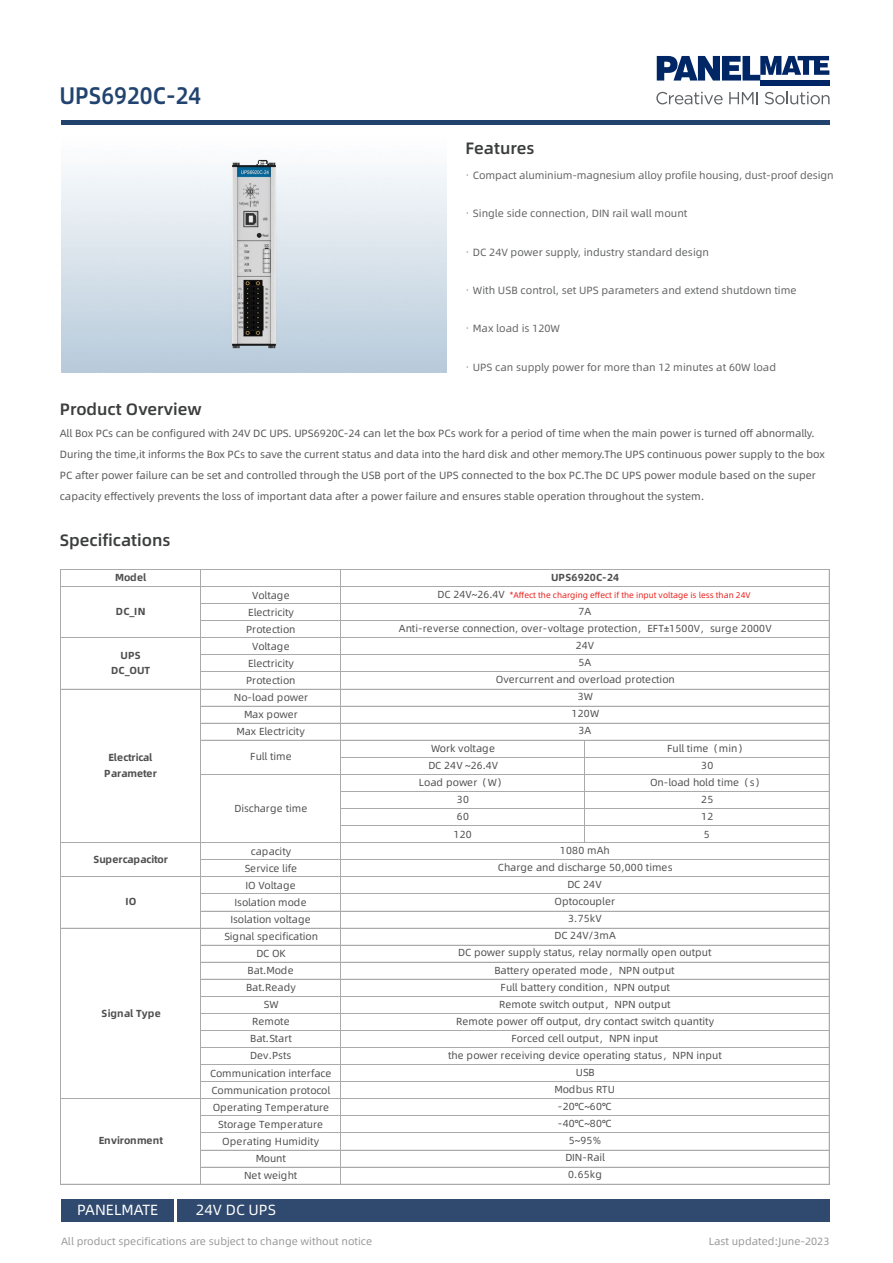
<style>
.page{position:relative;width:893px;height:1263px;background:#fff}
.page>*{position:absolute;margin:0;border:0;box-sizing:border-box;transform-origin:0 0}
.t1{font:500 24px "Alibaba Pu Hui Ti";color:#21436f;scale:.92 1}
.t2{font:500 16.5px "Alibaba Pu Hui Ti";color:#3c3d3d}
.t3{font:14.7px "Alibaba Pu Hui Ti";color:#fff}
.t4{font:10.5px/21px "Alibaba Pu Hui Ti";letter-spacing:-.005em;color:#595757}
.t5{font:10.5px "Alibaba Pu Hui Ti";color:#626363}
.t6{font:10.5px "Alibaba Pu Hui Ti";color:#999899}
.t7{font:10.2px/17.1px "Alibaba Pu Hui Ti";letter-spacing:-.005em;color:#504f4f;text-align:center}
.t8{font:700 10.2px/15.8px "Alibaba Pu Hui Ti";letter-spacing:.005em;color:#504f4f;text-align:center}
.t9{font:700 10.2px "Alibaba Pu Hui Ti";letter-spacing:-.015em;color:#504f4f}
.t10{font:700 10.2px "Alibaba Pu Hui Ti";letter-spacing:-.02em;color:#504f4f}
.t11{font:8.25px "Alibaba Pu Hui Ti";color:#e71c17}
.s1{font-family:"Adobe Song Std";font-weight:300}
.s2{font-size:10.2px;color:#504f4f}
</style>
<div class="page">
<img style="left:62px;top:159px;width:385px;height:213px">
<div style="left:61px;top:1199px;width:112px;height:22px;background:#30496e"></div>
<div style="left:177px;top:1199px;width:652px;height:22px;background:#30496e"></div>
<hr style="left:61px;top:120px;width:768px;height:4px;background:#21436d">
<svg style="left:656px;top:92px;width:67px;height:12px"></svg>
<svg style="left:729px;top:92px;width:29px;height:12px"></svg>
<svg style="left:765px;top:92px;width:64px;height:12px"></svg>
<svg style="left:657px;top:56px;width:172px;height:25px"></svg>
<div style="left:760px;top:81px;width:69px;height:5px;background:#002666"></div>
<hr style="left:61px;top:569px;width:1px;height:615px;background:#abaaaa">
<hr style="left:200px;top:570px;width:1px;height:614px;background:#abaaaa">
<hr style="left:340px;top:570px;width:1px;height:614px;background:#abaaaa">
<hr style="left:829px;top:570px;width:1px;height:614px;background:#abaaaa">
<hr style="left:584px;top:741px;width:1px;height:102px;background:#abaaaa">
<hr style="left:61px;top:569px;width:768px;height:1px;background:#abaaaa">
<hr style="left:61px;top:586px;width:768px;height:1px;background:#abaaaa">
<hr style="left:201px;top:603px;width:628px;height:1px;background:#abaaaa">
<hr style="left:201px;top:620px;width:628px;height:1px;background:#abaaaa">
<hr style="left:61px;top:637px;width:768px;height:1px;background:#abaaaa">
<hr style="left:201px;top:654px;width:628px;height:1px;background:#abaaaa">
<hr style="left:201px;top:672px;width:628px;height:1px;background:#abaaaa">
<hr style="left:61px;top:689px;width:768px;height:1px;background:#abaaaa">
<hr style="left:201px;top:706px;width:628px;height:1px;background:#abaaaa">
<hr style="left:201px;top:723px;width:628px;height:1px;background:#abaaaa">
<hr style="left:201px;top:740px;width:628px;height:1px;background:#abaaaa">
<hr style="left:341px;top:757px;width:488px;height:1px;background:#abaaaa">
<hr style="left:201px;top:774px;width:628px;height:1px;background:#abaaaa">
<hr style="left:341px;top:791px;width:488px;height:1px;background:#abaaaa">
<hr style="left:341px;top:808px;width:488px;height:1px;background:#abaaaa">
<hr style="left:341px;top:825px;width:488px;height:1px;background:#abaaaa">
<hr style="left:61px;top:842px;width:768px;height:1px;background:#abaaaa">
<hr style="left:201px;top:859px;width:628px;height:1px;background:#abaaaa">
<hr style="left:61px;top:876px;width:768px;height:1px;background:#abaaaa">
<hr style="left:201px;top:893px;width:628px;height:1px;background:#abaaaa">
<hr style="left:201px;top:911px;width:628px;height:1px;background:#abaaaa">
<hr style="left:61px;top:928px;width:768px;height:1px;background:#abaaaa">
<hr style="left:201px;top:945px;width:628px;height:1px;background:#abaaaa">
<hr style="left:201px;top:962px;width:628px;height:1px;background:#abaaaa">
<hr style="left:201px;top:979px;width:628px;height:1px;background:#abaaaa">
<hr style="left:201px;top:996px;width:628px;height:1px;background:#abaaaa">
<hr style="left:201px;top:1013px;width:628px;height:1px;background:#abaaaa">
<hr style="left:201px;top:1030px;width:628px;height:1px;background:#abaaaa">
<hr style="left:201px;top:1047px;width:628px;height:1px;background:#abaaaa">
<hr style="left:201px;top:1064px;width:628px;height:1px;background:#abaaaa">
<hr style="left:201px;top:1081px;width:628px;height:1px;background:#abaaaa">
<hr style="left:61px;top:1098px;width:768px;height:1px;background:#abaaaa">
<hr style="left:201px;top:1115px;width:628px;height:1px;background:#abaaaa">
<hr style="left:201px;top:1132px;width:628px;height:1px;background:#abaaaa">
<hr style="left:201px;top:1150px;width:628px;height:1px;background:#abaaaa">
<hr style="left:201px;top:1167px;width:628px;height:1px;background:#abaaaa">
<hr style="left:61px;top:1184px;width:768px;height:1px;background:#abaaaa">
<h1 class="t1" style="left:59px;top:77px;width:156px">UPS6920C-24</h1>
<h2 class="t2" style="left:60px;top:397px;width:143px">Product Overview</h2>
<h2 class="t2" style="left:465px;top:136px;width:71px">Features</h2>
<p class="t5" style="left:462px;top:168px;width:373px"><span class="s1">·</span>Compact aluminium-magnesium alloy profile housing, dust-proof design</p>
<p class="t5" style="left:462px;top:206px;width:227px"><span class="s1">·</span>Single side connection, DIN rail wall mount</p>
<p class="t5" style="left:462px;top:244px;width:248px"><span class="s1">·</span>DC 24V power supply, industry standard design</p>
<p class="t5" style="left:462px;top:282px;width:336px"><span class="s1">·</span>With USB control, set UPS parameters and extend shutdown time</p>
<p class="t5" style="left:462px;top:321px;width:99px"><span class="s1">·</span>Max load is 120W</p>
<p class="t5" style="left:462px;top:359px;width:315px"><span class="s1">·</span>UPS can supply power for more than 12 minutes at 60W load</p>
<p class="t4" style="left:60px;top:422px;width:767px">All Box PCs can be configured with 24V DC UPS. UPS6920C-24 can let the box PCs work for a period of time when the main power is turned off abnormally.<br>During the time,it informs the Box PCs to save the current status and data into the hard disk and other memory.The UPS continuous power supply to the box PC after power failure can be set and controlled through the USB port of the UPS connected to the box PC.The DC UPS power module based on the super capacity effectively prevents the loss of important data after a power failure and ensures stable operation throughout the system.</p>
<h2 class="t2" style="left:60px;top:528px;width:112px">Specifications</h2>
<p class="t8" style="left:115px;top:569px;width:33px">Model</p>
<p class="t8" style="left:116px;top:603px;width:31px">DC_IN</p>
<p class="t8" style="left:111px;top:647px;width:41px">UPS<br>DC_OUT</p>
<p class="t7" style="left:234px;top:586px;width:76px">Voltage<br>Electricity<br>Protection<br>Voltage<br>Electricity<br>Protection<br>No-load power<br>Max power<br>Max Electricity</p>
<p class="t10" style="left:108px;top:749px;width:46px">Electrical</p>
<p class="t7" style="left:250px;top:748px;width:43px">Full time</p>
<p class="t8" style="left:104px;top:765px;width:54px">Parameter</p>
<p class="t9" style="left:93px;top:851px;width:76px">Supercapacitor</p>
<p class="t8" style="left:125px;top:893px;width:13px">IO</p>
<p class="t8" style="left:102px;top:1004px;width:61px">Signal Type</p>
<p class="t8" style="left:99px;top:1132px;width:66px">Environment</p>
<p class="t7" style="left:235px;top:799px;width:74px">Discharge time</p>
<p class="t7" style="left:210px;top:842px;width:123px">capacity<br>Service life<br>IO Voltage<br>Isolation mode<br>Isolation voltage<br>Signal specification<br>DC OK<br>Bat.Mode<br>Bat.Ready<br>SW<br>Remote<br>Bat.Start<br>Dev.Psts<br>Communication interface<br>Communication protocol<br>Operating Temperature<br>Storage Temperature<br>Operating Humidity<br>Mount<br>Net weight</p>
<p class="t8" style="left:551px;top:569px;width:70px">UPS6920C-24</p>
<p class="t11" style="left:438px;top:589px;width:314px"><span class="s2">DC 24V~26.4V</span> *Affect the charging effect if the input voltage is less than 24V</p>
<p class="t7" style="left:578px;top:602px;width:14px">7A</p>
<p class="t7" style="left:399px;top:619px;width:374px">Anti-reverse connection, over-voltage protection，EFT±1500V，surge 2000V</p>
<p class="t7" style="left:576px;top:636px;width:20px">24V</p>
<p class="t7" style="left:578px;top:653px;width:14px">5A</p>
<p class="t7" style="left:496px;top:670px;width:180px">Overcurrent and overload protection</p>
<p class="t7" style="left:578px;top:687px;width:17px">3W</p>
<p class="t7" style="left:572px;top:705px;width:29px">120W<br>3A</p>
<p class="t7" style="left:431px;top:739px;width:65px">Work voltage</p>
<p class="t7" style="left:667px;top:739px;width:82px">Full time（min）</p>
<p class="t7" style="left:428px;top:756px;width:71px">DC 24V ~26.4V</p>
<p class="t7" style="left:701px;top:756px;width:14px">30</p>
<p class="t7" style="left:419px;top:774px;width:89px">Load power（W）</p>
<p class="t7" style="left:650px;top:774px;width:116px">On-load hold time（s）</p>
<p class="t7" style="left:457px;top:791px;width:14px">30</p>
<p class="t7" style="left:701px;top:791px;width:14px">25</p>
<p class="t7" style="left:457px;top:808px;width:14px">60</p>
<p class="t7" style="left:701px;top:808px;width:14px">12</p>
<p class="t7" style="left:454px;top:825px;width:20px">120</p>
<p class="t7" style="left:704px;top:825px;width:7px">5</p>
<p class="t7" style="left:458px;top:841px;width:255px">1080 mAh<br>Charge and discharge 50,000 times<br>DC 24V<br>Optocoupler<br>3.75kV<br>DC 24V/3mA<br>DC power supply status, relay normally open output</p>
<p class="t7" style="left:501px;top:978px;width:171px">Full battery condition，NPN output</p>
<p class="t7" style="left:494px;top:961px;width:182px">Battery operated mode，NPN output</p>
<p class="t7" style="left:499px;top:995px;width:173px">Remote switch output，NPN output</p>
<p class="t7" style="left:448px;top:1012px;width:275px">Remote power off output, dry contact switch quantity<br>Forced cell output，NPN input<br>the power receiving device operating status，NPN input<br>USB<br>Modbus RTU</p>
<p class="t7" style="left:558px;top:1097px;width:55px">-20℃~60℃</p>
<p class="t7" style="left:558px;top:1114px;width:55px">-40℃~80℃</p>
<p class="t7" style="left:569px;top:1131px;width:34px">5~95%</p>
<p class="t7" style="left:565px;top:1148px;width:41px;text-align:left">DIN-Rail<br>0.65kg</p>
<h3 class="t3" style="left:77px;top:1198px;width:83px">PANELMATE</h3>
<h3 class="t3" style="left:196px;top:1198px;width:82px">24V DC UPS</h3>
<p class="t6" style="left:61px;top:1233px;width:313px">All product specifications are subject to change without notice</p>
<p class="t6" style="left:709px;top:1233px;width:122px">Last updated:June-2023</p>
</div>
